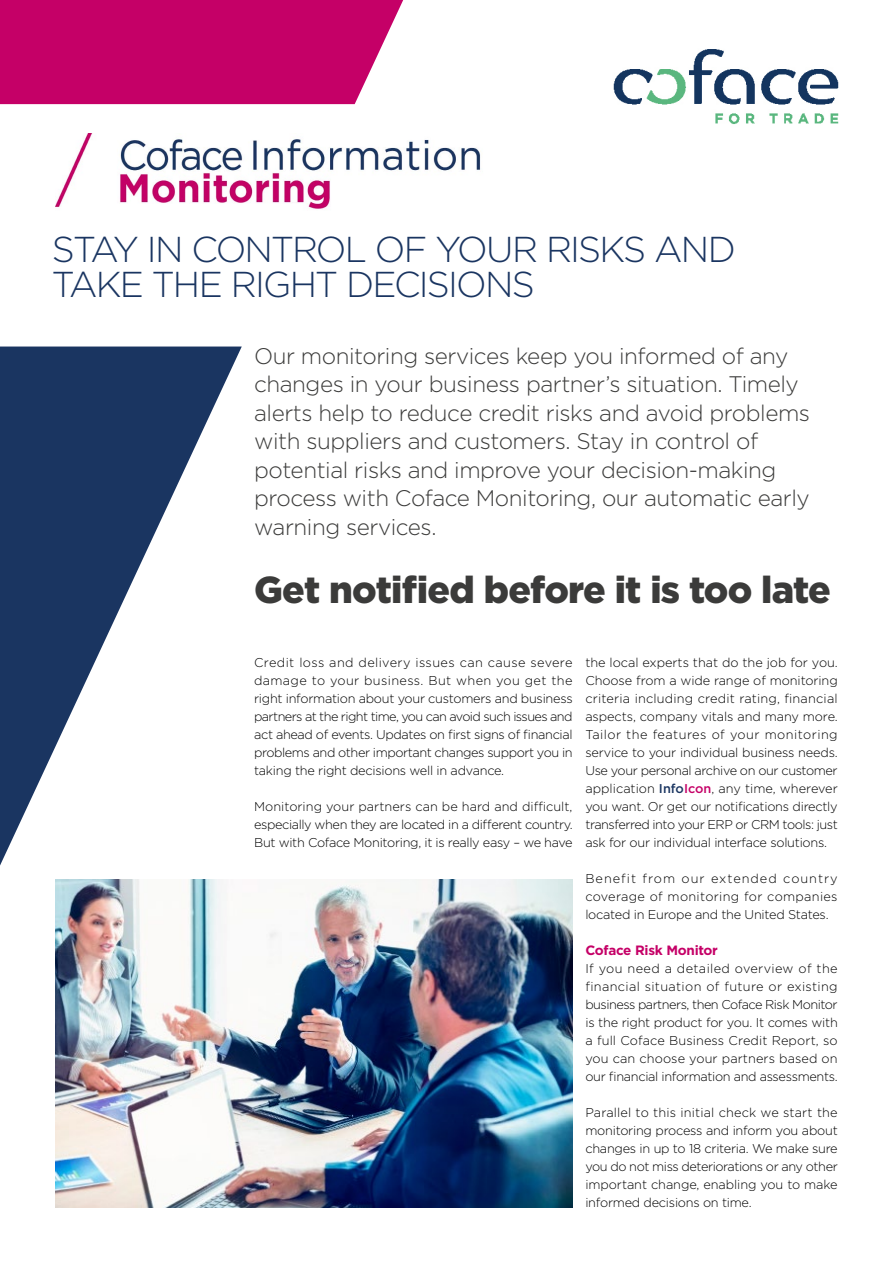
<style>
.page{position:relative;width:893px;height:1263px;background:#fff}
.page>*{position:absolute;margin:0;border:0;box-sizing:border-box;transform-origin:0 0}
.t1{font:900 37.5px "Gotham";letter-spacing:-.02em;color:#3b3b3a}
.t2{font:300 36px/34.5px "Gotham";letter-spacing:-.05em;color:#1a3561}
.t3{font:300 22.5px/28.5px "Gotham";letter-spacing:-.02em;color:#3b3b3a}
.t4{font:700 13.5px "Gotham";letter-spacing:-.02em;color:#c50067}
.t5{font:300 12.75px/18px "Gotham";letter-spacing:-.02em;color:#000;text-align:justify}
.s1{font-weight:500;color:#1a3561}
.s2{font-weight:500;color:#c50067}
</style>
<div class="page">
<svg style="left:0;top:346px;width:242px;height:519px"></svg>
<div style="left:0;top:0;width:403px;height:104px;background:#c50067"></div>
<img style="left:55px;top:879px;width:518px;height:329px">
<img style="left:55px;top:134px;width:426px;height:75px">
<img style="left:613px;top:49px;width:226px;height:75px">
<h2 class="t2" style="left:52px;top:231px;width:685px">STAY IN CONTROL OF YOUR RISKS AND<br>TAKE THE RIGHT DECISIONS</h2>
<p class="t3" style="left:254px;top:341px;width:558px">Our monitoring services keep you informed of any changes in your business partner’s situation. Timely alerts help to reduce credit risks and avoid problems with suppliers and customers. Stay in control of potential risks and improve your decision-making process with Coface Monitoring, our automatic early warning services.</p>
<h1 class="t1" style="left:254px;top:564px;width:578px">Get notified before it is too late</h1>
<p class="t5" style="left:254px;top:653px;width:320px">Credit loss and delivery issues can cause severe damage to your business. But when you get the right information about your customers and business partners at the right time, you can avoid such issues and act ahead of events. Updates on first signs of financial problems and other important changes support you in taking the right decisions well in advance.</p>
<p class="t5" style="left:254px;top:797px;width:320px">Monitoring your partners can be hard and difficult, especially when they are located in a different country.<br>But with Coface Monitoring, it is really easy – we have</p>
<p class="t5" style="left:585px;top:653px;width:254px">the local experts that do the job for you.<br>Choose from a wide range of monitoring criteria including credit rating, financial aspects, company vitals and many more.<br>Tailor the features of your monitoring service to your individual business needs.<br>Use your personal archive on our customer application <span class="s1">Info</span><span class="s2">Icon</span>, any time, wherever you want. Or get our notifications directly transferred into your ERP or CRM tools: just ask for our individual interface solutions.</p>
<p class="t5" style="left:585px;top:869px;width:254px">Benefit from our extended country coverage of monitoring for companies located in Europe and the United States.</p>
<p class="t4" style="left:585px;top:942px;width:134px">Coface Risk Monitor</p>
<p class="t5" style="left:585px;top:959px;width:254px">If you need a detailed overview of the financial situation of future or existing business partners, then Coface Risk Monitor is the right product for you. It comes with a full Coface Business Credit Report, so you can choose your partners based on our financial information and assessments.</p>
<p class="t5" style="left:585px;top:1103px;width:254px">Parallel to this initial check we start the monitoring process and inform you about changes in up to 18 criteria. We make sure you do not miss deteriorations or any other important change, enabling you to make informed decisions on time.</p>
</div>
